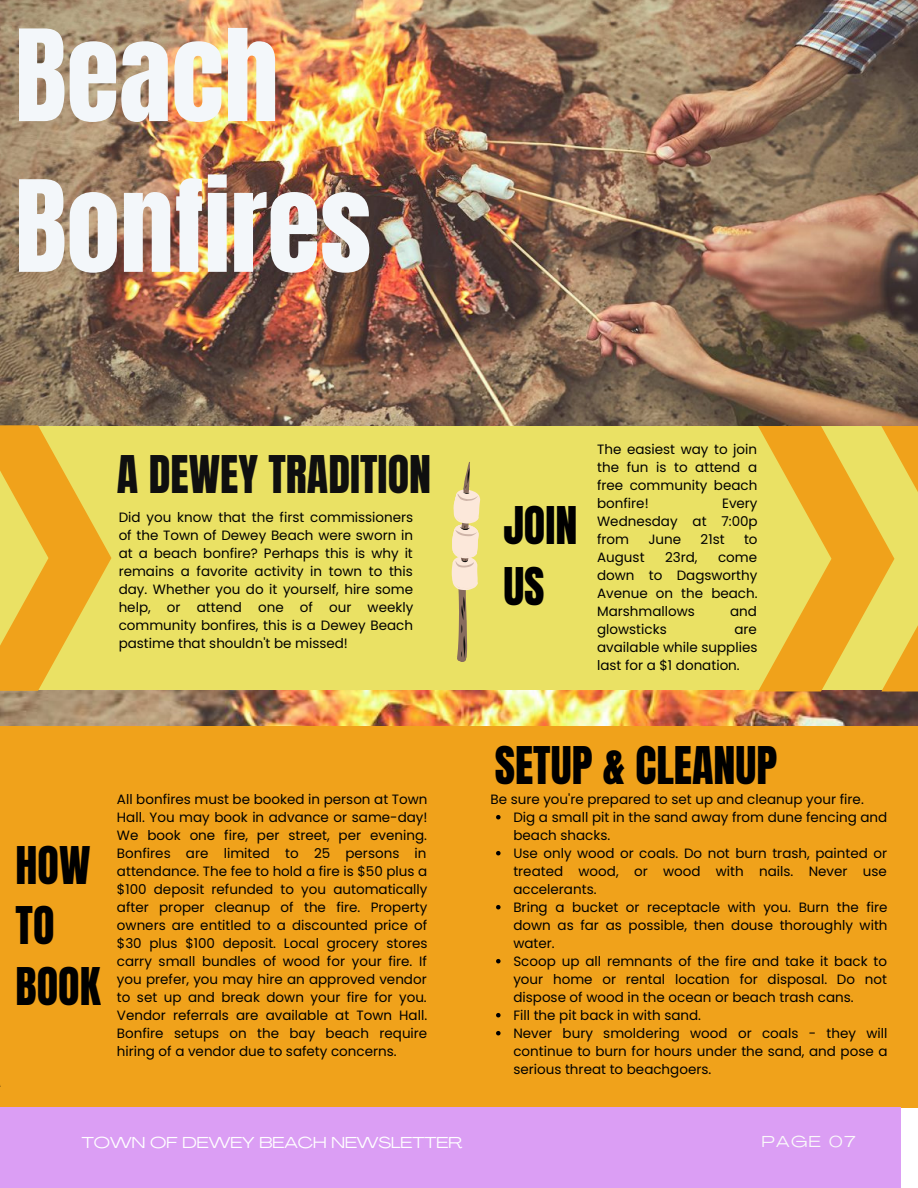
<style>
.page{position:relative;width:918px;height:1188px;background:#fff}
.page>*{position:absolute;margin:0;border:0;box-sizing:border-box;transform-origin:0 0}
.t1{font:107.85px/150.8px "Anton";color:#f3f7fa}
.t2{font:44.25px/60.8px "Anton";color:#000}
.t3{font:44.1px "Anton";color:#0f0f0f}
.t4{font:15.6px "Agrandir Grand";color:#fff}
.t5{font:15.6px "Agrandir Grand";letter-spacing:.1em;color:#fafafa}
.t6{font:13.5px/18px "Poppins";color:#000;text-align:justify}
</style>
<div class="page">
<img style="left:0;top:690px;width:918px;height:36px">
<div style="left:0;top:424px;width:918px;height:266px;background:#eae164"></div>
<img style="left:0;top:0;width:918px;height:426px">
<div style="left:0;top:726px;width:918px;height:381px;background:#f0a21b"></div>
<svg style="left:0;top:425px;width:111px;height:266px"></svg>
<svg style="left:758px;top:426px;width:160px;height:265px"></svg>
<div style="left:0;top:1107px;width:901px;height:81px;background:#db9ef4"></div>
<svg style="left:451px;top:461px;width:30px;height:201px"></svg>
<svg style="left:496px;top:815px;width:5px;height:4px"></svg>
<svg style="left:496px;top:851px;width:5px;height:4px"></svg>
<svg style="left:496px;top:905px;width:5px;height:4px"></svg>
<svg style="left:496px;top:959px;width:5px;height:4px"></svg>
<svg style="left:496px;top:1013px;width:5px;height:4px"></svg>
<svg style="left:496px;top:1031px;width:5px;height:4px"></svg>
<h1 class="t1" style="left:15px;top:2px;width:358px">Beach<br>Bonfires</h1>
<h3 class="t3" style="left:117px;top:443px;width:316px">A DEWEY TRADITION</h3>
<p class="t6" style="left:119px;top:508px;width:296px">Did you know that the first commissioners of the Town of Dewey Beach were sworn in at a beach bonfire? Perhaps this is why it remains a favorite activity in town to this day. Whether you do it yourself, hire some help, or attend one of our weekly community bonfires, this is a Dewey Beach pastime that shouldn't be missed!</p>
<h2 class="t2" style="left:16px;top:835px;width:86px">HOW<br>TO<br>BOOK</h2>
<p class="t6" style="left:117px;top:790px;width:312px">All bonfires must be booked in person at Town Hall. You may book in advance or same-day!<br>We book one fire, per street, per evening.<br>Bonfires are limited to 25 persons in attendance. The fee to hold a fire is $50 plus a $100 deposit refunded to you automatically after proper cleanup of the fire. Property owners are entitled to a discounted price of $30 plus $100 deposit. Local grocery stores carry small bundles of wood for your fire. If you prefer, you may hire an approved vendor to set up and break down your fire for you.<br>Vendor referrals are available at Town Hall.<br>Bonfire setups on the bay beach require hiring of a vendor due to safety concerns.</p>
<h2 class="t2" style="left:503px;top:496px;width:76px">JOIN<br>US</h2>
<p class="t6" style="left:597px;top:440px;width:162px">The easiest way to join the fun is to attend a free community beach bonfire!</p>
<p class="t6" style="left:597px;top:494px;width:162px;text-indent:125px">Every Wednesday at 7:00p from</p>
<p class="t6" style="left:649px;top:530px;width:34px">June</p>
<p class="t6" style="left:701px;top:530px;width:26px">21st</p>
<p class="t6" style="left:744px;top:530px;width:15px">to</p>
<p class="t6" style="left:597px;top:548px;width:49px">August</p>
<p class="t6" style="left:665px;top:548px;width:34px">23rd,</p>
<p class="t6" style="left:597px;top:548px;width:162px;text-indent:121px">come down to Dagsworthy Avenue on the beach.<br>Marshmallows</p>
<p class="t6" style="left:730px;top:602px;width:28px">and</p>
<p class="t6" style="left:597px;top:620px;width:71px">glowsticks</p>
<p class="t6" style="left:597px;top:620px;width:162px;text-indent:137px">are available while supplies last for a $1 donation.</p>
<h2 class="t2" style="left:495px;top:736px;width:284px">SETUP &amp; CLEANUP</h2>
<p class="t6" style="left:513px;top:808px;width:376px;text-align:left">Dig a small pit in the sand away from dune fencing and beach shacks.<br>Use only wood or coals. Do not burn trash, painted or treated wood, or wood with nails. Never use accelerants.<br>Bring a bucket or receptacle with you. Burn the fire down as far as possible, then douse thoroughly with water.<br>Scoop up all remnants of the fire and take it back to your home or rental location for disposal. Do not dispose of wood in the ocean or beach trash cans.<br>Fill the pit back in with sand.<br>Never bury smoldering wood or coals - they will continue to burn for hours under the sand, and pose a serious threat to beachgoers.</p>
<p class="t6" style="left:490px;top:790px;width:375px">Be sure you're prepared to set up and cleanup your fire.</p>
<p class="t4" style="left:82px;top:1136px;width:382px">TOWN OF DEWEY BEACH NEWSLETTER</p>
<p class="t5" style="left:762px;top:1135px;width:95px">PAGE 07</p>
</div>
